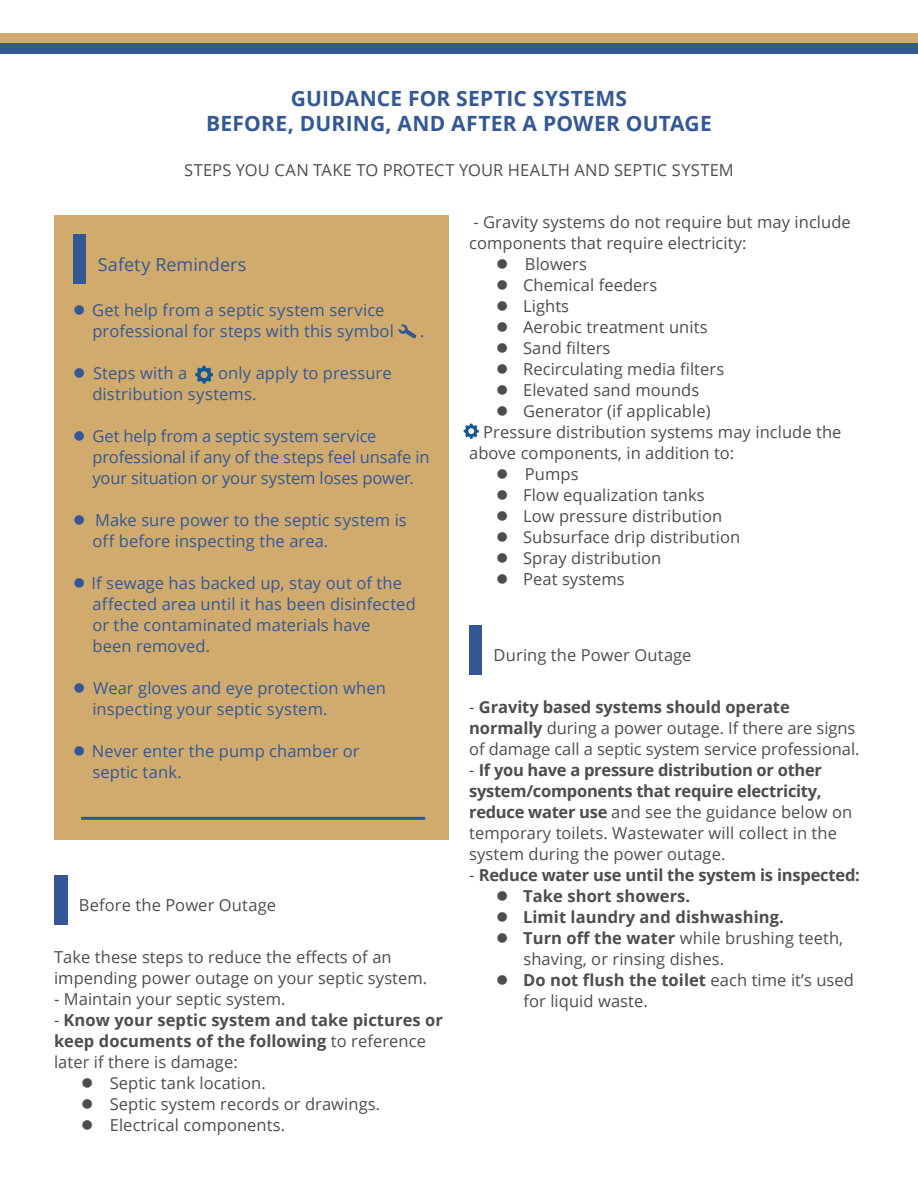
<style>
.page{position:relative;width:918px;height:1188px;background:#fff}
.page>*{position:absolute;margin:0;border:0;box-sizing:border-box;transform-origin:0 0}
.t1{font:700 21px/25.2px "Open Sans";letter-spacing:.01em;color:#335895;text-align:center}
.t2{font:18px "Open Sans";color:#335895}
.t3{font:16.5px/21px "Open Sans";letter-spacing:.005em;color:#4c4d4d}
.t4{font:16.5px/21px "Open Sans";letter-spacing:.005em;color:#335895}
.t5{font:700 16.5px/21px "Open Sans";letter-spacing:.005em;color:#4c4d4d}
.t6{font:700 16.5px "Open Sans";letter-spacing:-.015em;color:#4c4d4d}
.s1{font-weight:400}
.s2{color:#fff}
.s3{font-weight:700}
</style>
<div class="page">
<div style="left:54px;top:215px;width:395px;height:624px;background:#d1ab6e"></div>
<div style="left:0;top:33px;width:918px;height:11px;background:#d1ab6e"></div>
<div style="left:0;top:44px;width:918px;height:10px;background:#335895"></div>
<div style="left:54px;top:875px;width:13px;height:49px;background:#335895"></div>
<div style="left:73px;top:234px;width:13px;height:49px;background:#335895"></div>
<div style="left:469px;top:625px;width:13px;height:49px;background:#335895"></div>
<hr style="left:81px;top:817px;width:344px;height:3px;background:#335895">
<svg style="left:398px;top:324px;width:18px;height:15px"></svg>
<svg style="left:195px;top:366px;width:18px;height:18px"></svg>
<svg style="left:464px;top:424px;width:15px;height:15px"></svg>
<p class="t1" style="left:206px;top:85px;width:507px">GUIDANCE FOR SEPTIC SYSTEMS<br>BEFORE, DURING, AND AFTER A POWER OUTAGE</p>
<p class="t3" style="left:184px;top:159px;width:551px">STEPS YOU CAN TAKE TO PROTECT YOUR HEALTH AND SEPTIC SYSTEM</p>
<p class="t2" style="left:98px;top:252px;width:150px">Safety Reminders</p>
<p class="t4" style="left:92px;top:299px;width:303px;text-indent:-19px">● Get help from a septic system service professional for steps with this symbol</p>
<p class="t4" style="left:420px;top:320px;width:6px">.</p>
<p class="t4" style="left:73px;top:362px;width:116px">● Steps with a</p>
<p class="t4" style="left:92px;top:362px;width:301px;text-indent:126px">only apply to pressure distribution systems.</p>
<p class="t4" style="left:92px;top:425px;width:339px;text-indent:-19px">● Get help from a septic system service professional if any of the steps feel unsafe in your situation or your system loses power.</p>
<p class="t4" style="left:92px;top:509px;width:316px;text-indent:-19px">● Make sure power to the septic system is off before inspecting the area.</p>
<p class="t4" style="left:92px;top:572px;width:325px;text-indent:-19px">● If sewage has backed up, stay out of the affected area until it has been disinfected or the contaminated materials have<br>been removed.</p>
<p class="t4" style="left:92px;top:677px;width:295px;text-indent:-19px">● Wear gloves and eye protection when inspecting your septic system.</p>
<p class="t4" style="left:92px;top:740px;width:269px;text-indent:-19px">● Never enter the pump chamber or septic tank.</p>
<p class="t3" style="left:79px;top:894px;width:199px">Before the Power Outage</p>
<p class="t3" style="left:54px;top:946px;width:375px">Take these steps to reduce the effects of an impending power outage on your septic system.</p>
<p class="t3" style="left:54px;top:988px;width:233px">- Maintain your septic system.</p>
<p class="t5" style="left:54px;top:1009px;width:391px"><span class="s1">-</span> Know your septic system and take pictures or keep documents of the following <span class="s1">to reference later if there is damage:</span></p>
<p class="t3" style="left:81px;top:1072px;width:186px">● Septic tank location.</p>
<p class="t3" style="left:81px;top:1093px;width:301px">● Septic system records or drawings.</p>
<p class="t3" style="left:81px;top:1114px;width:206px">● Electrical components.</p>
<p class="t3" style="left:469px;top:211px;width:383px">- Gravity systems do not require but may include components that require electricity:</p>
<p class="t3" style="left:496px;top:253px;width:92px">● Blowers</p>
<p class="t3" style="left:496px;top:274px;width:163px">● Chemical feeders</p>
<p class="t3" style="left:496px;top:295px;width:75px">● Lights</p>
<p class="t3" style="left:496px;top:316px;width:213px">● Aerobic treatment units</p>
<p class="t3" style="left:496px;top:337px;width:116px">● Sand filters</p>
<p class="t3" style="left:496px;top:358px;width:230px">● Recirculating media filters</p>
<p class="t3" style="left:496px;top:379px;width:205px">● Elevated sand mounds</p>
<p class="t3" style="left:496px;top:400px;width:216px">● Generator (if applicable)</p>
<p class="t3" style="left:469px;top:421px;width:374px"><span class="s2">-</span> Pressure distribution systems may include the above components, in addition to:</p>
<p class="t3" style="left:496px;top:463px;width:84px">● Pumps</p>
<p class="t3" style="left:496px;top:484px;width:210px">● Flow equalization tanks</p>
<p class="t3" style="left:496px;top:505px;width:228px">● Low pressure distribution</p>
<p class="t3" style="left:496px;top:526px;width:246px">● Subsurface drip distribution</p>
<p class="t3" style="left:496px;top:547px;width:167px">● Spray distribution</p>
<p class="t3" style="left:496px;top:568px;width:130px">● Peat systems</p>
<p class="t3" style="left:494px;top:644px;width:199px">During the Power Outage</p>
<p class="t3" style="left:469px;top:696px;width:392px">- <span class="s3">Gravity based systems should operate normally</span> during a power outage. If there are signs of damage call a septic system service professional.</p>
<p class="t3" style="left:469px;top:759px;width:385px">- <span class="s3">If you have a pressure distribution or other system/components that require electricity, reduce water use</span> and see the guidance below on temporary toilets. Wastewater will collect in the system during the power outage.</p>
<p class="t6" style="left:469px;top:863px;width:392px"><span class="s1">-</span> Reduce water use until the system is inspected:</p>
<p class="t5" style="left:496px;top:885px;width:196px">● Take short showers.</p>
<p class="t5" style="left:496px;top:906px;width:289px">● Limit laundry and dishwashing.</p>
<p class="t3" style="left:523px;top:927px;width:321px;text-indent:-27px">● <span class="s3">Turn off the water</span> while brushing teeth, shaving, or rinsing dishes.</p>
<p class="t3" style="left:523px;top:969px;width:332px;text-indent:-27px">● <span class="s3">Do not flush the toilet</span> each time it’s used for liquid waste.</p>
</div>
